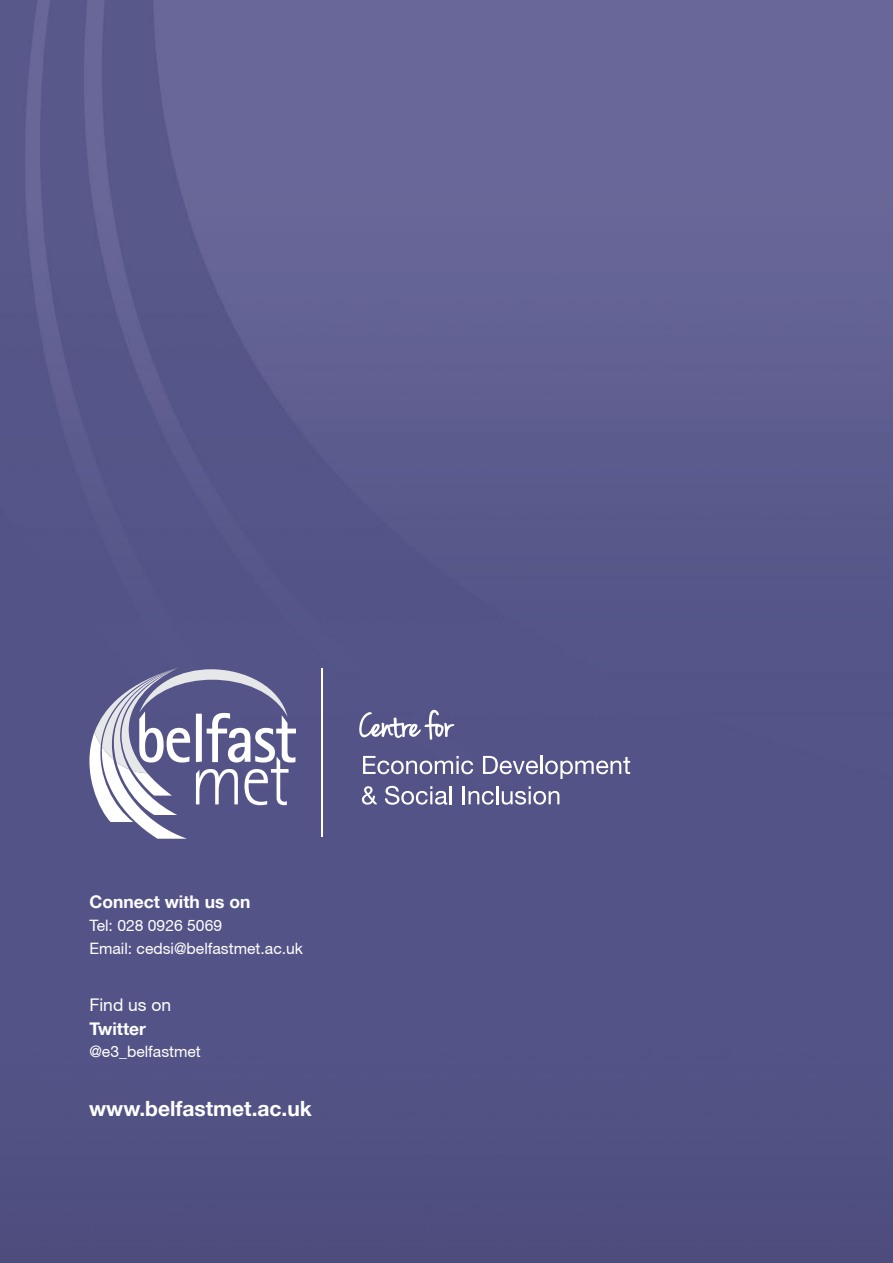
<style>
.page{position:relative;width:893px;height:1263px;background:#fff}
.page>*{position:absolute;margin:0;border:0;box-sizing:border-box;transform-origin:0 0}
.t1{font:700 21px "Helvetica 75";color:#fff}
.t2{font:700 17.4px "Helvetica 75";color:#fff}
.t3{font:17.4px "Helvetica 55 Roman";color:#fff}
.t4{font:15.75px "Helvetica 55 Roman";color:#fff}
</style>
<div class="page">
<img style="left:0;top:0;width:893px;height:1263px">
<svg style="left:363px;top:756px;width:110px;height:18px"></svg>
<svg style="left:483px;top:756px;width:147px;height:23px"></svg>
<svg style="left:362px;top:786px;width:15px;height:19px"></svg>
<svg style="left:385px;top:786px;width:62px;height:19px"></svg>
<hr style="left:449px;top:786px;width:3px;height:18px;background:#fff">
<hr style="left:462px;top:786px;width:3px;height:18px;background:#fff">
<svg style="left:468px;top:786px;width:91px;height:19px"></svg>
<svg style="left:359px;top:710px;width:95px;height:30px"></svg>
<hr style="left:322px;top:668px;width:1px;height:168px;background:#fff">
<svg style="left:80px;top:668px;width:216px;height:171px"></svg>
<p class="t2" style="left:89px;top:891px;width:162px">Connect with us on</p>
<p class="t4" style="left:89px;top:939px;width:215px">Email: cedsi@belfastmet.ac.uk</p>
<p class="t4" style="left:89px;top:916px;width:134px">Tel: 028 0926 5069</p>
<p class="t3" style="left:89px;top:994px;width:83px">Find us on</p>
<p class="t4" style="left:89px;top:1042px;width:113px">@e3_belfastmet</p>
<p class="t2" style="left:89px;top:1018px;width:58px">Twitter</p>
<h1 class="t1" style="left:89px;top:1095px;width:224px">www.belfastmet.ac.uk</h1>
</div>
